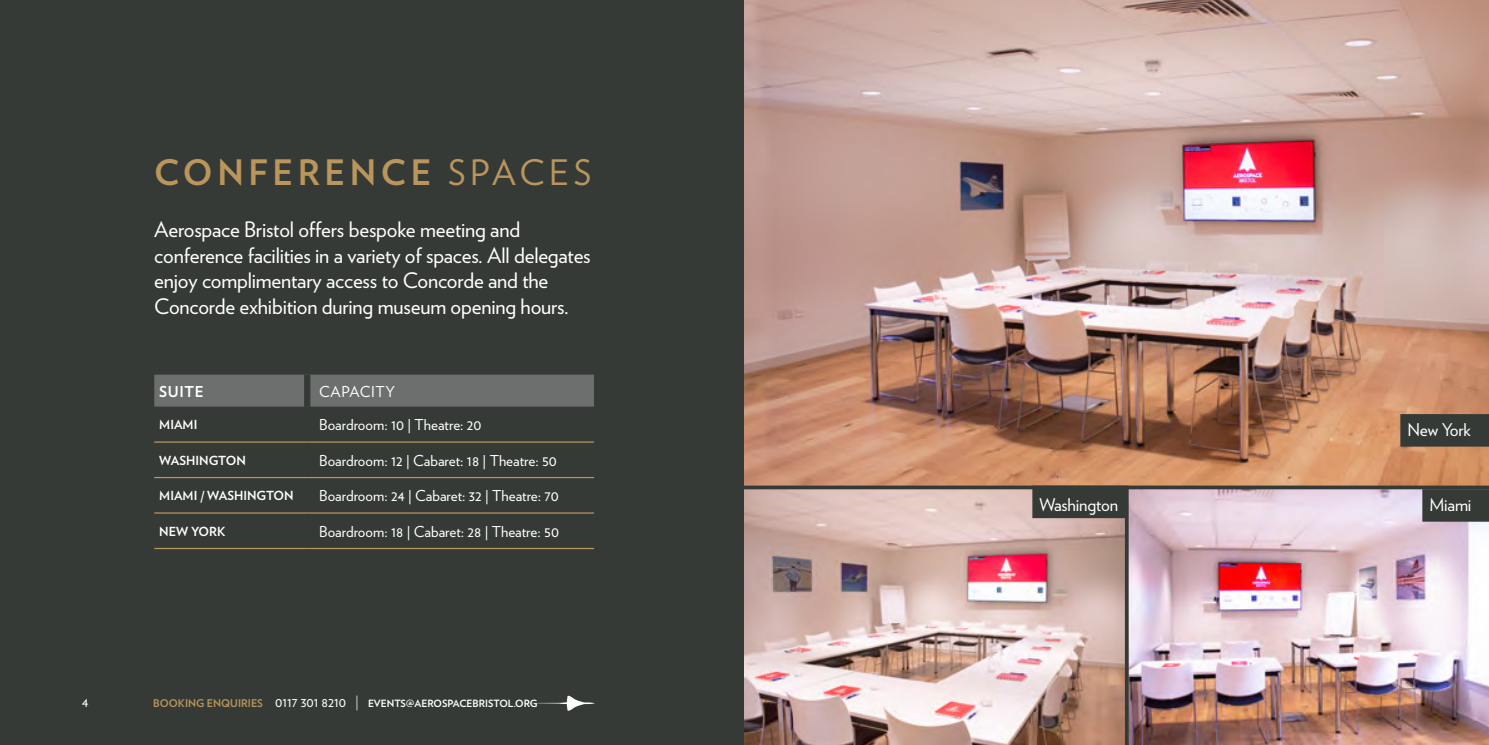
<style>
.page{position:relative;width:1489px;height:745px;background:#fff}
.page>*{position:absolute;margin:0;border:0;box-sizing:border-box;transform-origin:0 0}
.t1{font:700 35px "Verlag";letter-spacing:.13em;color:#ba955c}
.t2{font:21.25px/25.5px "Verlag";letter-spacing:-.01em;color:#fff}
.t3{font:17.5px "Verlag";letter-spacing:-.01em;color:#fff}
.t4{font:15px "Verlag";color:#fff}
.t5{font:15px "Verlag";letter-spacing:.04em;color:#fff}
.t6{font:700 15px "Verlag";letter-spacing:.04em;color:#fff}
.t7{font:13.75px "Verlag";color:#fff}
.t8{font:700 12.5px "Verlag";color:#fff}
.t9{font:700 10px "Verlag";color:#fff}
.s1{font-weight:400}
.s2{font-size:10.62px;color:#ba955c}
.s3{font-weight:400;font-size:13.75px}
.s4{font-weight:300;font-size:15.5px}
</style>
<div class="page">
<div style="left:0;top:0;width:744px;height:744px;background:#353a36"></div>
<svg style="left:559px;top:695px;width:36px;height:15px"></svg>
<hr style="left:472px;top:702px;width:96px;height:1px;background:#fff">
<div style="left:154px;top:374px;width:440px;height:32px;background:#6d6f6e"></div>
<div style="left:304px;top:374px;width:6px;height:32px;background:#353a36"></div>
<hr style="left:154px;top:441px;width:153px;height:1px;background:#ba955c">
<hr style="left:307px;top:441px;width:287px;height:1px;background:#ba955c">
<hr style="left:154px;top:476px;width:153px;height:2px;background:#ba955c">
<hr style="left:307px;top:476px;width:287px;height:2px;background:#ba955c">
<hr style="left:154px;top:512px;width:153px;height:1px;background:#ba955c">
<hr style="left:307px;top:512px;width:287px;height:1px;background:#ba955c">
<hr style="left:154px;top:547px;width:153px;height:1px;background:#ba955c">
<hr style="left:307px;top:547px;width:287px;height:1px;background:#ba955c">
<img style="left:744px;top:0;width:744px;height:485px">
<img style="left:1128px;top:489px;width:360px;height:255px">
<img style="left:744px;top:489px;width:380px;height:255px">
<svg style="left:744px;top:485px;width:744px;height:4px;background:#4b473d"></svg>
<svg style="left:1124px;top:485px;width:4px;height:259px"></svg>
<div style="left:1400px;top:414px;width:88px;height:32px;background:#353a36"></div>
<div style="left:1032px;top:485px;width:93px;height:33px;background:#353a36"></div>
<div style="left:1422px;top:489px;width:66px;height:32px;background:#353a36"></div>
<p class="t1" style="left:154px;top:144px;width:438px">CONFERENCE <span class="s1">SPACES</span></p>
<p class="t2" style="left:154px;top:215px;width:438px">Aerospace Bristol offers bespoke meeting and conference facilities in a variety of spaces. All delegates enjoy complimentary access to Concorde and the Concorde exhibition during museum opening hours.</p>
<p class="t6" style="left:159px;top:379px;width:46px">SUITE</p>
<p class="t5" style="left:319px;top:380px;width:77px">CAPACITY</p>
<p class="t8" style="left:159px;top:414px;width:40px">MIAMI</p>
<p class="t4" style="left:319px;top:413px;width:164px">Boardroom: 10 | Theatre: 20</p>
<p class="t8" style="left:159px;top:450px;width:88px">WASHINGTON</p>
<p class="t4" style="left:319px;top:449px;width:239px">Boardroom: 12 | Cabaret: 18 | Theatre: 50</p>
<p class="t8" style="left:159px;top:485px;width:136px">MIAMI / WASHINGTON</p>
<p class="t4" style="left:319px;top:484px;width:241px">Boardroom: 24 | Cabaret: 32 | Theatre: 70</p>
<p class="t8" style="left:159px;top:521px;width:68px">NEW YORK</p>
<p class="t4" style="left:319px;top:520px;width:241px">Boardroom: 18 | Cabaret: 28 | Theatre: 50</p>
<p class="t7" style="left:82px;top:691px;width:8px">4</p>
<p class="t9" style="left:153px;top:695px;width:386px"><span class="s2">BOOKING ENQUIRIES</span> <span class="s3">0117 301 8210</span> <span class="s4">|</span> EVENTS@AEROSPACEBRISTOL.ORG</p>
<p class="t3" style="left:1407px;top:416px;width:65px">New York</p>
<p class="t3" style="left:1039px;top:491px;width:80px">Washington</p>
<p class="t3" style="left:1429px;top:491px;width:44px">Miami</p>
</div>
